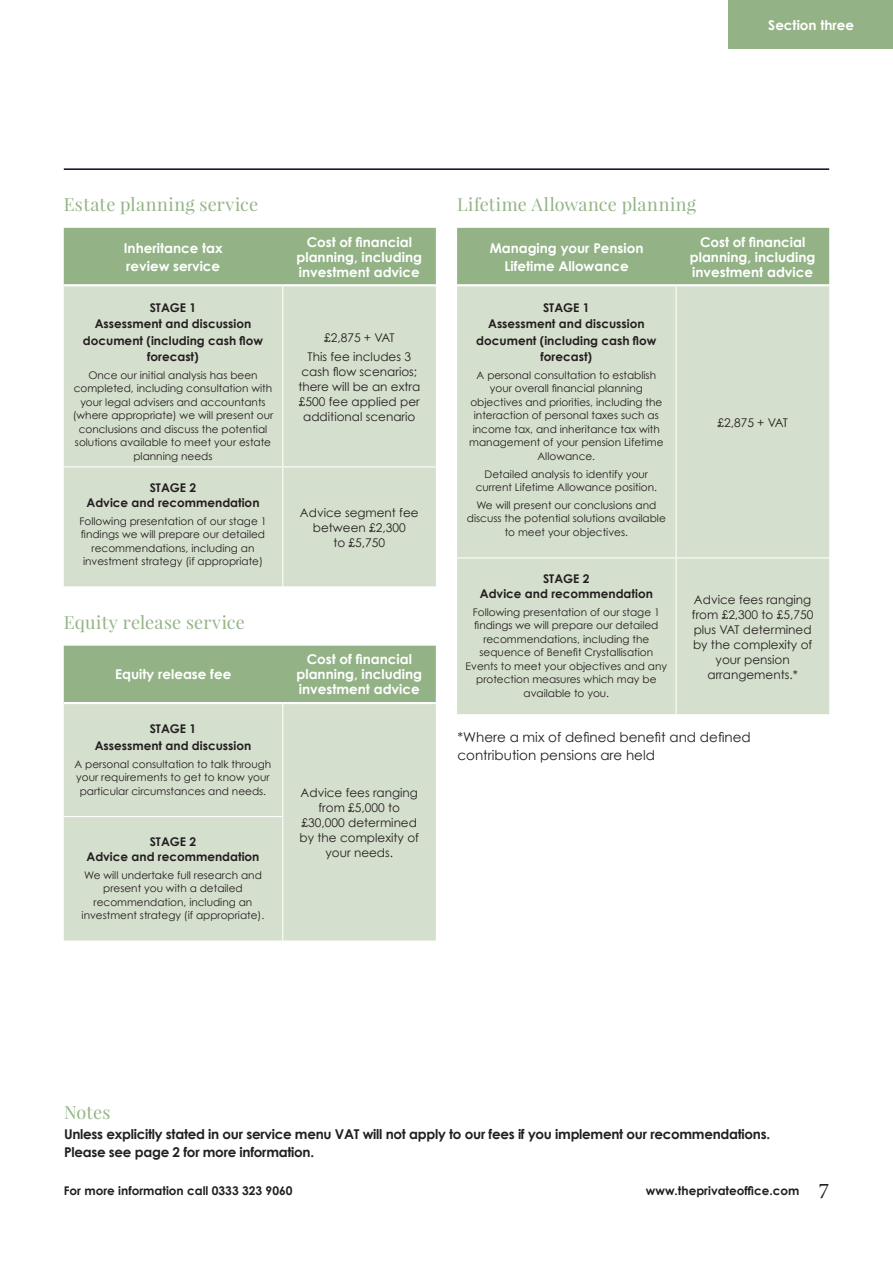
<style>
.page{position:relative;width:893px;height:1263px;background:#fff}
.page>*{position:absolute;margin:0;border:0;box-sizing:border-box;transform-origin:0 0}
.t1{font:18px "Playfair Display";letter-spacing:.015em;color:#93b386}
.t2{font:700 13.5px/15px "Century Gothic";color:#fff;text-align:center}
.t3{font:700 13.5px/18px "Century Gothic";letter-spacing:-.02em;color:#231f20}
.t4{font:13.5px/18px "Century Gothic";color:#231f20}
.t5{font:12px/15px "Century Gothic";color:#231f20;text-align:center}
.t6{font:700 12px/16.5px "Century Gothic";color:#231f20;text-align:center}
.t7{font:10.5px/13.5px "Century Gothic";color:#231f20;text-align:center}
.s1{font-family:"Minion Pro";font-weight:400;font-size:22.5px}
</style>
<div class="page">
<hr style="left:64px;top:168px;width:765px;height:2px;background:#0c0528">
<div style="left:64px;top:228px;width:372px;height:56px;background:#93b386"></div>
<div style="left:64px;top:286px;width:372px;height:300px;background:#d5dfcd"></div>
<hr style="left:64px;top:466px;width:219px;height:1px;background:#fff">
<hr style="left:282px;top:286px;width:1px;height:180px;background:#fff">
<hr style="left:282px;top:467px;width:1px;height:119px;background:#fff">
<hr style="left:283px;top:466px;width:153px;height:1px;background:#fff">
<div style="left:457px;top:228px;width:372px;height:56px;background:#93b386"></div>
<div style="left:457px;top:286px;width:372px;height:428px;background:#d5dfcd"></div>
<hr style="left:457px;top:557px;width:219px;height:1px;background:#fff">
<hr style="left:676px;top:286px;width:1px;height:271px;background:#fff">
<hr style="left:676px;top:558px;width:1px;height:156px;background:#fff">
<hr style="left:676px;top:557px;width:153px;height:1px;background:#fff">
<div style="left:64px;top:646px;width:372px;height:56px;background:#93b386"></div>
<div style="left:64px;top:704px;width:372px;height:236px;background:#d5dfcd"></div>
<hr style="left:64px;top:816px;width:219px;height:1px;background:#fff">
<hr style="left:282px;top:704px;width:1px;height:112px;background:#fff">
<hr style="left:282px;top:817px;width:1px;height:123px;background:#fff">
<div style="left:729px;top:0;width:164px;height:49px;background:#93b386"></div>
<h1 class="t1" style="left:64px;top:193px;width:196px">Estate planning service</h1>
<h1 class="t1" style="left:457px;top:193px;width:241px">Lifetime Allowance planning</h1>
<p class="t2" style="left:768px;top:17px;width:87px">Section three</p>
<p class="t2" style="left:124px;top:238px;width:100px;line-height:18px;text-align:left">Inheritance tax review service</p>
<p class="t2" style="left:297px;top:234px;width:127px">Cost of financial planning, including investment advice</p>
<p class="t6" style="left:83px;top:299px;width:182px">STAGE 1<br>Assessment and discussion document (including cash flow forecast)</p>
<p class="t7" style="left:73px;top:368px;width:202px">Once our initial analysis has been completed, including consultation with your legal advisers and accountants (where appropriate) we will present our conclusions and discuss the potential solutions available to meet your estate planning needs</p>
<p class="t5" style="left:308px;top:328px;width:105px;line-height:19.2px">£2,875 + VAT<br>This fee includes 3</p>
<p class="t5" style="left:298px;top:364px;width:123px">cash flow scenarios; there will be an extra £500 fee applied per additional scenario</p>
<p class="t6" style="left:86px;top:480px;width:175px;line-height:15px">STAGE 2<br>Advice and recommendation</p>
<p class="t7" style="left:79px;top:514px;width:189px">Following presentation of our stage 1 findings we will prepare our detailed recommendations, including an investment strategy (if appropriate)</p>
<p class="t5" style="left:300px;top:505px;width:120px">Advice segment fee between £2,300<br>to £5,750</p>
<p class="t2" style="left:490px;top:238px;width:155px;line-height:18px">Managing your Pension<br>Lifetime Allowance</p>
<p class="t2" style="left:690px;top:234px;width:127px">Cost of financial planning, including investment advice</p>
<p class="t6" style="left:476px;top:299px;width:182px">STAGE 1<br>Assessment and discussion document (including cash flow forecast)</p>
<p class="t7" style="left:469px;top:368px;width:196px">A personal consultation to establish your overall financial planning objectives and priorities, including the interaction of personal taxes such as income tax, and inheritance tax with management of your pension Lifetime Allowance.</p>
<p class="t7" style="left:476px;top:467px;width:183px">Detailed analysis to identify your current Lifetime Allowance position.</p>
<p class="t7" style="left:467px;top:498px;width:200px">We will present our conclusions and discuss the potential solutions available to meet your objectives.</p>
<p class="t5" style="left:717px;top:415px;width:72px">£2,875 + VAT</p>
<p class="t6" style="left:480px;top:571px;width:175px;line-height:15px">STAGE 2<br>Advice and recommendation</p>
<p class="t7" style="left:466px;top:605px;width:203px">Following presentation of our stage 1 findings we will prepare our detailed recommendations, including the sequence of Benefit Crystallisation Events to meet your objectives and any protection measures which may be available to you.</p>
<p class="t5" style="left:692px;top:592px;width:123px">Advice fees ranging from £2,300 to £5,750 plus VAT determined by the complexity of your pension</p>
<h1 class="t1" style="left:64px;top:611px;width:183px">Equity release service</h1>
<p class="t2" style="left:297px;top:652px;width:127px">Cost of financial planning, including investment advice</p>
<p class="t2" style="left:115px;top:667px;width:118px">Equity release fee</p>
<p class="t5" style="left:707px;top:667px;width:92px">arrangements.*</p>
<p class="t6" style="left:95px;top:720px;width:158px">STAGE 1<br>Assessment and discussion</p>
<p class="t7" style="left:75px;top:757px;width:198px">A personal consultation to talk through your requirements to get to know your particular circumstances and needs.</p>
<p class="t6" style="left:86px;top:834px;width:175px;line-height:15px">STAGE 2<br>Advice and recommendation</p>
<p class="t7" style="left:82px;top:868px;width:184px">We will undertake full research and present you with a detailed recommendation, including an investment strategy (if appropriate).</p>
<p class="t5" style="left:300px;top:785px;width:121px">Advice fees ranging from £5,000 to £30,000 determined by the complexity of your needs.</p>
<p class="t4" style="left:457px;top:728px;width:295px">*Where a mix of defined benefit and defined contribution pensions are held</p>
<h1 class="t1" style="left:64px;top:1100px;width:48px">Notes</h1>
<p class="t3" style="left:64px;top:1124px;width:708px">Unless explicitly stated in our service menu VAT will not apply to our fees if you implement our recommendations.<br>Please see page 2 for more information.</p>
<p class="t6" style="left:64px;top:1182px;width:230px">For more information call 0333 323 9060</p>
<p class="t6" style="left:646px;top:1182px;width:185px">www.theprivateoffice.com <span class="s1">7</span></p>
</div>
